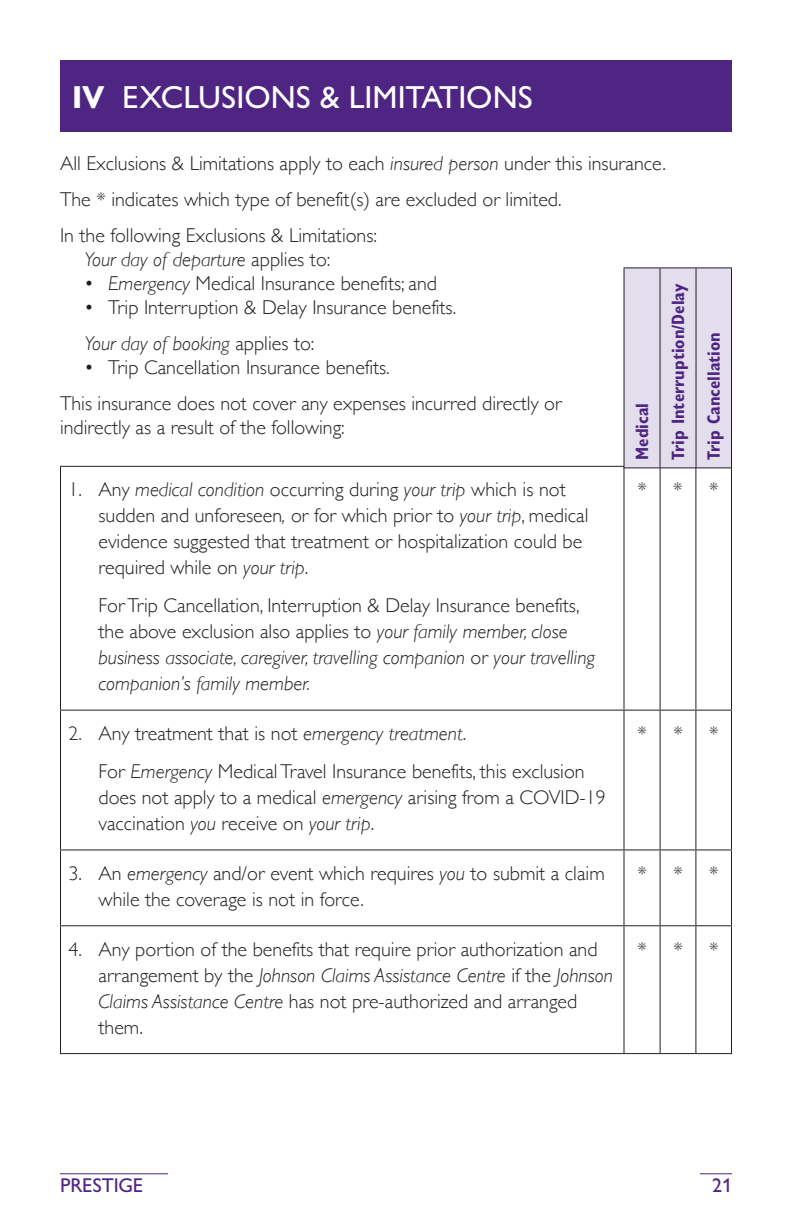
<style>
.page{position:relative;width:792px;height:1224px;background:#fff}
.page>*{position:absolute;margin:0;border:0;box-sizing:border-box;transform-origin:0 0}
.t1{font:500 32px "Gill Sans Nova";color:#fff}
.t2{font:300 20px/26px "Gill Sans";color:#231f20}
.t3{font:italic 300 20px/26px "Gill Sans";color:#231f20}
.t4{font:500 20px "Gill Sans Nova";letter-spacing:-.01em;color:#4e2582}
.t5{font:700 condensed 18px/35.8px "Gill Sans";color:#4e2582}
.s1{font-weight:700}
.s2{font-style:italic}
.s3{font-style:normal}
</style>
<div class="page">
<hr style="left:60px;top:1173px;width:108px;height:1px;background:#4e2582">
<hr style="left:700px;top:1173px;width:32px;height:1px;background:#4e2582">
<hr style="left:60px;top:466px;width:564px;height:1px;background:#231f20">
<hr style="left:60px;top:467px;width:1px;height:243px;background:#231f20">
<hr style="left:624px;top:467px;width:1px;height:243px;background:#231f20">
<hr style="left:660px;top:467px;width:1px;height:243px;background:#231f20">
<hr style="left:695px;top:467px;width:1px;height:243px;background:#231f20">
<hr style="left:731px;top:467px;width:1px;height:243px;background:#231f20">
<hr style="left:60px;top:710px;width:564px;height:1px;background:#231f20">
<hr style="left:60px;top:711px;width:1px;height:138px;background:#231f20">
<hr style="left:624px;top:710px;width:36px;height:1px;background:#231f20">
<hr style="left:624px;top:711px;width:1px;height:138px;background:#231f20">
<hr style="left:660px;top:710px;width:36px;height:1px;background:#231f20">
<hr style="left:660px;top:711px;width:1px;height:138px;background:#231f20">
<hr style="left:696px;top:710px;width:36px;height:1px;background:#231f20">
<hr style="left:695px;top:711px;width:1px;height:138px;background:#231f20">
<hr style="left:731px;top:711px;width:1px;height:138px;background:#231f20">
<hr style="left:60px;top:849px;width:564px;height:1px;background:#231f20">
<hr style="left:60px;top:850px;width:1px;height:75px;background:#231f20">
<hr style="left:624px;top:849px;width:36px;height:1px;background:#231f20">
<hr style="left:624px;top:850px;width:1px;height:75px;background:#231f20">
<hr style="left:660px;top:849px;width:36px;height:1px;background:#231f20">
<hr style="left:660px;top:850px;width:1px;height:75px;background:#231f20">
<hr style="left:696px;top:849px;width:36px;height:1px;background:#231f20">
<hr style="left:695px;top:850px;width:1px;height:75px;background:#231f20">
<hr style="left:731px;top:850px;width:1px;height:75px;background:#231f20">
<hr style="left:60px;top:925px;width:564px;height:1px;background:#231f20">
<hr style="left:60px;top:926px;width:1px;height:127px;background:#231f20">
<hr style="left:624px;top:925px;width:36px;height:1px;background:#231f20">
<hr style="left:624px;top:926px;width:1px;height:127px;background:#231f20">
<hr style="left:660px;top:925px;width:36px;height:1px;background:#231f20">
<hr style="left:660px;top:926px;width:1px;height:127px;background:#231f20">
<hr style="left:696px;top:925px;width:36px;height:1px;background:#231f20">
<hr style="left:695px;top:926px;width:1px;height:127px;background:#231f20">
<hr style="left:731px;top:926px;width:1px;height:127px;background:#231f20">
<hr style="left:60px;top:1053px;width:564px;height:1px;background:#231f20">
<hr style="left:624px;top:1053px;width:36px;height:1px;background:#231f20">
<hr style="left:660px;top:1053px;width:36px;height:1px;background:#231f20">
<hr style="left:696px;top:1053px;width:36px;height:1px;background:#231f20">
<div style="left:60px;top:60px;width:672px;height:72px;background:#4e2582"></div>
<div style="left:625px;top:268px;width:106px;height:199px;background:#e3deed"></div>
<hr style="left:624px;top:267px;width:36px;height:1px;background:#231f20">
<hr style="left:624px;top:268px;width:1px;height:199px;background:#231f20">
<hr style="left:660px;top:267px;width:36px;height:1px;background:#231f20">
<hr style="left:660px;top:268px;width:1px;height:199px;background:#231f20">
<hr style="left:696px;top:267px;width:36px;height:1px;background:#231f20">
<hr style="left:696px;top:268px;width:1px;height:199px;background:#231f20">
<hr style="left:731px;top:268px;width:1px;height:199px;background:#231f20">
<hr style="left:624px;top:467px;width:36px;height:1px;background:#231f20">
<hr style="left:660px;top:467px;width:36px;height:1px;background:#231f20">
<hr style="left:696px;top:467px;width:36px;height:1px;background:#231f20">
<h1 class="t1" style="left:72px;top:77px;width:462px"><span class="s1">IV</span> EXCLUSIONS &amp; LIMITATIONS</h1>
<p class="t2" style="left:60px;top:144px;width:608px;line-height:36px">All Exclusions &amp; Limitations apply to each <span class="s2">insured person</span> under this insurance.<br>The * indicates which type of benefit(s) are excluded or limited.<br>In the following Exclusions &amp; Limitations:</p>
<p class="t3" style="left:84px;top:246px;width:248px">Your day of departure <span class="s3">applies to:</span></p>
<p class="t2" style="left:84px;top:269px;width:355px">• <span class="s2">Emergency</span> Medical Insurance benefits; and</p>
<p class="t2" style="left:84px;top:288px;width:374px;line-height:36px">• Trip Interruption &amp; Delay Insurance benefits.<br><span class="s2">Your day of booking</span> applies to:</p>
<p class="t2" style="left:60px;top:348px;width:503px;line-height:36px;text-indent:24px">• Trip Cancellation Insurance benefits.<br>This insurance does not cover any expenses incurred directly or</p>
<p class="t2" style="left:60px;top:413px;width:286px">indirectly as a result of the following:</p>
<p class="t5" style="left:624px;top:460px;width:178px;rotate:-90deg">Medical<br>Trip Interruption/Delay<br>Trip Cancellation</p>
<p class="t2" style="left:98px;top:476px;width:492px;text-indent:-30px">1. Any <span class="s2">medical condition</span> occurring during <span class="s2">your trip</span> which is not sudden and unforeseen<span class="s2">,</span> or for which prior to <span class="s2">your trip</span>, medical evidence suggested that treatment or hospitalization could be required while on <span class="s2">your trip</span>.</p>
<p class="t3" style="left:98px;top:593px;width:498px"><span class="s3">For Trip Cancellation, Interruption &amp; Delay Insurance benefits, the above exclusion also applies to</span> your family member, close business associate, caregiver, travelling companion <span class="s3">or</span> your travelling companion’s family member.</p>
<p class="t2" style="left:99px;top:713px;width:488px;line-height:38px;text-indent:-30px">2. Any treatment that is not <span class="s2">emergency treatment</span>.<br>For <span class="s2">Emergency</span> Medical Travel Insurance benefits, this exclusion</p>
<p class="t2" style="left:99px;top:783px;width:509px">does not apply to a medical <span class="s2">emergency</span> arising from a COVID-19 vaccination <span class="s2">you</span> receive on <span class="s2">your trip</span>.</p>
<p class="t2" style="left:637px;top:476px;width:47px">* *</p>
<p class="t2" style="left:709px;top:476px;width:11px">*</p>
<p class="t2" style="left:637px;top:719px;width:47px">* *</p>
<p class="t2" style="left:709px;top:719px;width:11px">*</p>
<p class="t2" style="left:99px;top:859px;width:508px;text-indent:-30px">3. An <span class="s2">emergency</span> and/or event which requires <span class="s2">you</span> to submit a claim while the coverage is not in force.</p>
<p class="t2" style="left:637px;top:859px;width:47px">* *</p>
<p class="t2" style="left:709px;top:859px;width:11px">*</p>
<p class="t2" style="left:99px;top:935px;width:516px;text-indent:-30px">4. Any portion of the benefits that require prior authorization and arrangement by the <span class="s2">Johnson Claims Assistance Centre</span> if the <span class="s2">Johnson Claims Assistance Centre</span> has not pre-authorized and arranged them.</p>
<p class="t2" style="left:637px;top:935px;width:47px">* *</p>
<p class="t2" style="left:709px;top:935px;width:11px">*</p>
<p class="t4" style="left:60px;top:1173px;width:85px">PRESTIGE</p>
<p class="t4" style="left:712px;top:1173px;width:21px">21</p>
</div>
